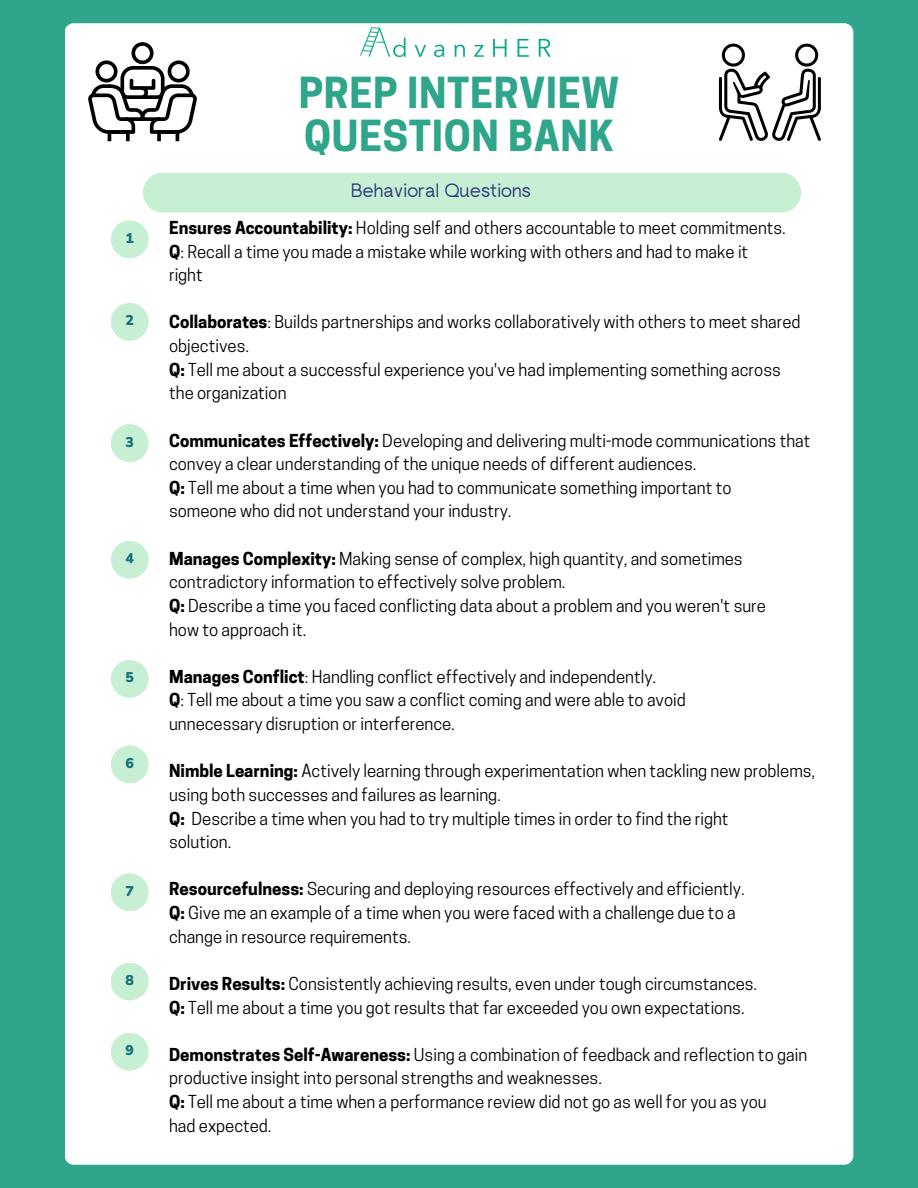
<style>
.page{position:relative;width:918px;height:1188px;background:#2fa58b}
.page>*{position:absolute;margin:0;border:0;box-sizing:border-box;transform-origin:0 0}
.t1{font:700 40.2px/42.8px "Cooper Hewitt";letter-spacing:.015em;color:#2fa58b}
.t2{font:19.35px "rugratssans";color:#32397f}
.t3{font:16.8px/23.7px "Cooper Hewitt";color:#000}
.t4{font:900 14.1px "Nunito";color:#18727d}
.s1{font-weight:700}
</style>
<div class="page">
<div style="left:65px;top:23px;width:788px;height:1142px;background:#fff;border-radius:9px"></div>
<img style="left:351px;top:23px;width:216px;height:35px">
<div style="left:143px;top:173px;width:658px;height:40px;background:#c7efd3"></div>
<svg style="left:88px;top:42px;width:109px;height:99px"></svg>
<svg style="left:719px;top:43px;width:102px;height:98px"></svg>
<div style="left:111px;top:220px;width:38px;height:38px;background:#c7efd3;border-radius:50%"></div>
<div style="left:111px;top:303px;width:38px;height:38px;background:#c7efd3;border-radius:50%"></div>
<div style="left:111px;top:424px;width:38px;height:38px;background:#c7efd3;border-radius:50%"></div>
<div style="left:111px;top:541px;width:38px;height:38px;background:#c7efd3;border-radius:50%"></div>
<div style="left:111px;top:660px;width:38px;height:38px;background:#c7efd3;border-radius:50%"></div>
<div style="left:111px;top:745px;width:38px;height:38px;background:#c7efd3;border-radius:50%"></div>
<div style="left:111px;top:873px;width:38px;height:38px;background:#c7efd3;border-radius:50%"></div>
<div style="left:111px;top:963px;width:38px;height:37px;background:#c7efd3;border-radius:50%"></div>
<div style="left:111px;top:1033px;width:38px;height:38px;background:#c7efd3;border-radius:50%"></div>
<p class="t4" style="left:125px;top:229px;width:10px">1</p>
<p class="t4" style="left:125px;top:311px;width:10px">2</p>
<p class="t4" style="left:125px;top:432px;width:10px">3</p>
<p class="t4" style="left:125px;top:549px;width:10px">4</p>
<p class="t4" style="left:125px;top:668px;width:10px">5</p>
<p class="t4" style="left:125px;top:754px;width:10px">6</p>
<p class="t4" style="left:125px;top:882px;width:10px">7</p>
<p class="t4" style="left:125px;top:971px;width:10px">8</p>
<p class="t4" style="left:125px;top:1041px;width:10px">9</p>
<p class="t1" style="left:299px;top:77px;width:322px">PREP INTERVIEW<br>QUESTION BANK</p>
<p class="t2" style="left:351px;top:184px;width:182px">Behavioral Questions</p>
<p class="t3" style="left:169px;top:218px;width:618px"><span class="s1">Ensures Accountability:</span> Holding self and others accountable to meet commitments.</p>
<p class="t3" style="left:169px;top:242px;width:581px"><span class="s1">Q</span>: Recall a time you made a mistake while working with others and had to make it</p>
<h1 class="t3" style="left:169px;top:265px;width:35px">right</h1>
<p class="t3" style="left:169px;top:312px;width:633px"><span class="s1">Collaborates</span>: Builds partnerships and works collaboratively with others to meet shared</p>
<h2 class="t3" style="left:169px;top:336px;width:82px">objectives.</h2>
<p class="t3" style="left:169px;top:360px;width:613px"><span class="s1">Q:</span> Tell me about a successful experience you've had implementing something across</p>
<p class="t3" style="left:169px;top:383px;width:119px">the organization</p>
<p class="t3" style="left:169px;top:431px;width:643px"><span class="s1">Communicates Effectively:</span> Developing and delivering multi-mode communications that</p>
<p class="t3" style="left:169px;top:454px;width:529px">convey a clear understanding of the unique needs of different audiences.</p>
<p class="t3" style="left:169px;top:478px;width:564px"><span class="s1">Q:</span> Tell me about a time when you had to communicate something important to</p>
<p class="t3" style="left:169px;top:501px;width:344px">someone who did not understand your industry.</p>
<p class="t3" style="left:169px;top:549px;width:575px"><span class="s1">Manages Complexity:</span> Making sense of complex, high quantity, and sometimes contradictory information to effectively solve problem.</p>
<p class="t3" style="left:169px;top:596px;width:598px"><span class="s1">Q:</span> Describe a time you faced conflicting data about a problem and you weren't sure</p>
<p class="t3" style="left:169px;top:620px;width:139px">how to approach it.</p>
<p class="t3" style="left:169px;top:667px;width:488px"><span class="s1">Manages Conflict</span>: Handling conflict effectively and independently.</p>
<p class="t3" style="left:169px;top:690px;width:518px"><span class="s1">Q</span>: Tell me about a time you saw a conflict coming and were able to avoid</p>
<p class="t3" style="left:169px;top:714px;width:287px">unnecessary disruption or interference.</p>
<p class="t3" style="left:169px;top:761px;width:648px"><span class="s1">Nimble Learning:</span> Actively learning through experimentation when tackling new problems,</p>
<p class="t3" style="left:169px;top:785px;width:333px">using both successes and failures as learning.</p>
<p class="t3" style="left:169px;top:809px;width:561px"><span class="s1">Q:</span> Describe a time when you had to try multiple times in order to find the right</p>
<p class="t3" style="left:169px;top:832px;width:64px">solution.</p>
<p class="t3" style="left:169px;top:879px;width:577px"><span class="s1">Resourcefulness:</span> Securing and deploying resources effectively and efficiently.</p>
<p class="t3" style="left:169px;top:903px;width:568px"><span class="s1">Q:</span> Give me an example of a time when you were faced with a challenge due to a</p>
<p class="t3" style="left:169px;top:927px;width:244px">change in resource requirements.</p>
<p class="t3" style="left:169px;top:974px;width:590px"><span class="s1">Drives Results:</span> Consistently achieving results, even under tough circumstances.</p>
<p class="t3" style="left:169px;top:998px;width:577px"><span class="s1">Q:</span> Tell me about a time you got results that far exceeded you own expectations.</p>
<p class="t3" style="left:169px;top:1045px;width:640px"><span class="s1">Demonstrates Self-Awareness:</span> Using a combination of feedback and reflection to gain</p>
<p class="t3" style="left:169px;top:1068px;width:434px">productive insight into personal strengths and weaknesses.</p>
<p class="t3" style="left:169px;top:1092px;width:599px"><span class="s1">Q:</span> Tell me about a time when a performance review did not go as well for you as you</p>
<p class="t3" style="left:169px;top:1116px;width:104px">had expected.</p>
</div>
